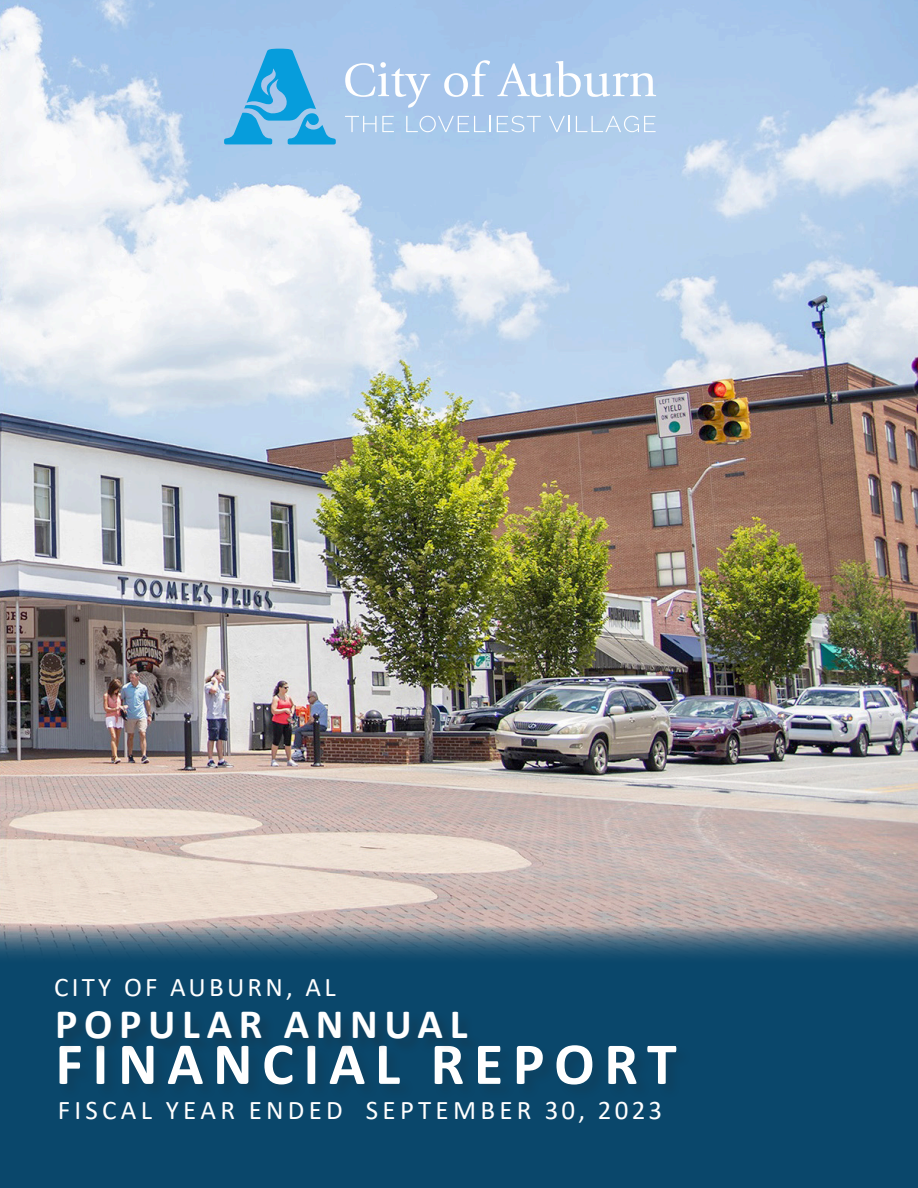
<style>
.page{position:relative;width:918px;height:1188px;background:#0a476b}
.page>*{position:absolute;margin:0;border:0;box-sizing:border-box;transform-origin:0 0}
.t1{font:700 60px "Calibri";letter-spacing:.16em;color:#fff}
.t2{font:700 42px "Calibri";letter-spacing:.16em;color:#fff}
.t3{font:27px "Calibri";letter-spacing:.16em;color:#fff}
.t4{font:27px "Calibri";letter-spacing:.12em;color:#fff}
</style>
<div class="page">
<div style="left:57px;top:1011px;width:425px;height:43px;background:#0a4567"></div>
<img style="left:0;top:0;width:918px;height:957px">
<svg style="left:224px;top:49px;width:112px;height:96px;background:#66b5e4"></svg>
<svg style="left:345px;top:62px;width:85px;height:46px;background:#b7d0ee"></svg>
<svg style="left:444px;top:60px;width:46px;height:37px;background:#b9d2ef"></svg>
<svg style="left:497px;top:61px;width:159px;height:36px;background:#bdd5ef"></svg>
<svg style="left:345px;top:116px;width:49px;height:16px"></svg>
<svg style="left:406px;top:116px;width:85px;height:16px"></svg>
<svg style="left:497px;top:116px;width:44px;height:16px"></svg>
<svg style="left:549px;top:116px;width:21px;height:16px"></svg>
<svg style="left:576px;top:116px;width:80px;height:16px"></svg>
<p class="t4" style="left:54px;top:969px;width:283px">CITY OF AUBURN, AL</p>
<p class="t2" style="left:55px;top:995px;width:414px">POPULAR ANNUAL</p>
<p class="t1" style="left:55px;top:1022px;width:623px">FINANCIAL REPORT</p>
<p class="t3" style="left:58px;top:1092px;width:606px">FISCAL YEAR ENDED SEPTEMBER 30, 2023</p>
</div>
